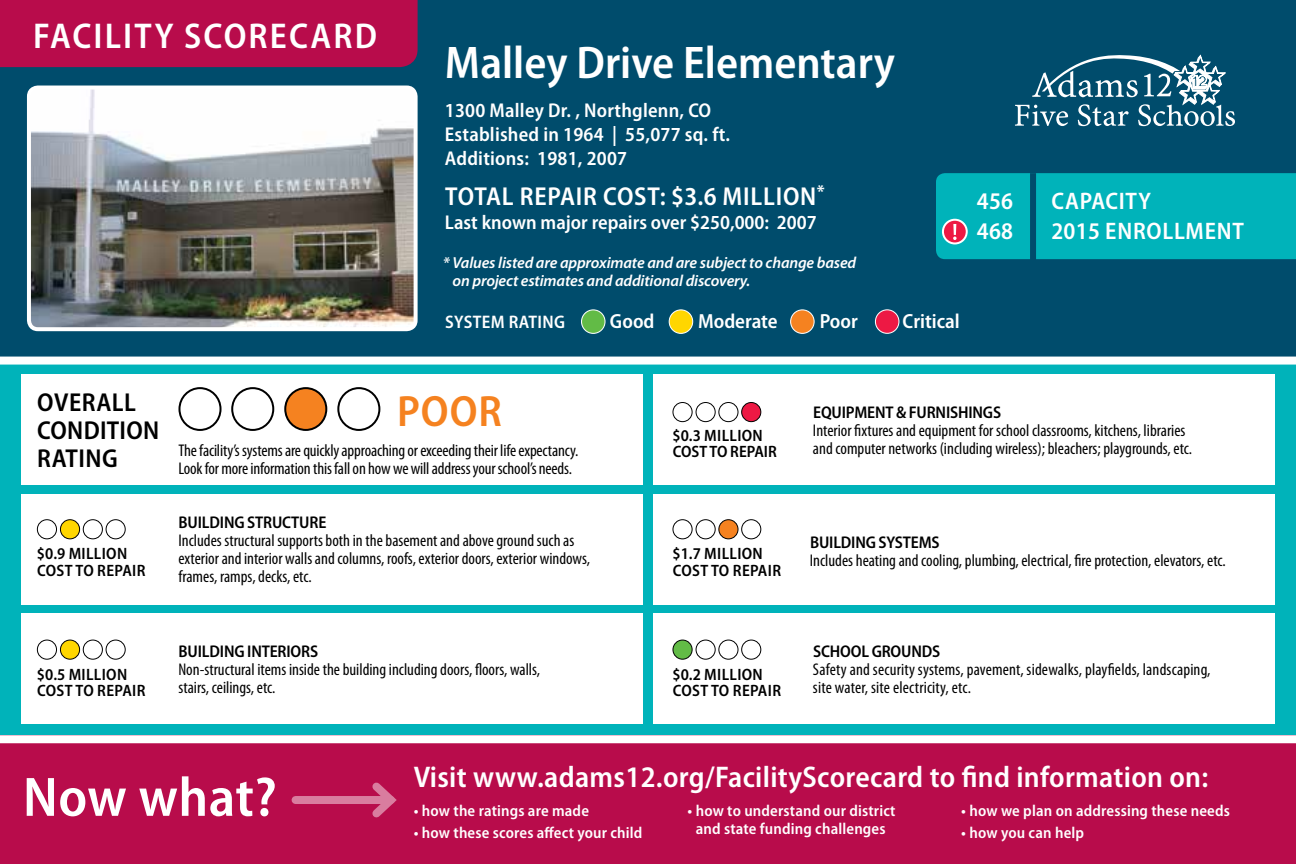
<style>
.page{position:relative;width:1296px;height:864px;background:#fff}
.page>*{position:absolute;margin:0;border:0;box-sizing:border-box;transform-origin:0 0}
.t1{font:600 semi-condensed 56px "Myriad Pro";letter-spacing:.01em;color:#fff}
.t2{font:600 semi-condensed 46px "Myriad Pro";color:#fff}
.t3{font:600 semi-condensed 44px "Myriad Pro";color:#f58220}
.t4{font:600 semi-condensed 36px "Myriad Pro";letter-spacing:.06em;color:#fff}
.t5{font:600 semi-condensed 30px "Myriad Pro";letter-spacing:.01em;color:#fff}
.t6{font:600 semi-condensed 26px "Myriad Pro";letter-spacing:.03em;color:#fff}
.t7{font:600 semi-condensed 26px/28px "Myriad Pro";letter-spacing:.02em;color:#000}
.t8{font:600 semi-condensed 24px "Myriad Pro";letter-spacing:.03em;color:#fff}
.t9{font:600 semi-condensed 20.4px "Myriad Pro";color:#fff}
.t10{font:600 semi-condensed 20px/24px "Myriad Pro";letter-spacing:.01em;color:#fff}
.t11{font:600 semi-condensed 18.2px "Myriad Pro";letter-spacing:.02em;color:#fff}
.t12{font:condensed 17px/18px "Myriad Pro";color:#000}
.t13{font:600 semi-condensed 17px "Myriad Pro";letter-spacing:-.01em;color:#000}
.t14{font:600 semi-condensed 16.4px/16.4px "Myriad Pro";letter-spacing:.02em;color:#000}
.t15{font:600 semi-condensed 16.4px/16.4px "Myriad Pro";color:#000}
.t16{font:600 semi-condensed 16px/18px "Myriad Pro";letter-spacing:.01em;color:#fff;text-align:center}
.t17{font:italic 600 16px/18px "Myriad Pro";letter-spacing:-.01em;color:#fff}
</style>
<div class="page">
<div style="left:0;top:363px;width:1296px;height:373px;background:#00b3ba"></div>
<div style="left:0;top:0;width:1296px;height:363px;background:#004c6c"></div>
<div style="left:0;top:736px;width:1296px;height:128px;background:#b80c4b"></div>
<div style="left:0;top:0;width:418px;height:67px;background:#b80c4b"></div>
<svg style="left:1015px;top:55px;width:220px;height:71px"></svg>
<div style="left:582px;top:310px;width:23px;height:23px;background:#62bb46;border-radius:50%"></div>
<div style="left:581px;top:309px;width:25px;height:25px;border:1px solid #fff;border-radius:50%"></div>
<div style="left:791px;top:310px;width:23px;height:23px;background:#f58220;border-radius:50%"></div>
<div style="left:790px;top:309px;width:25px;height:25px;border:1px solid #fff;border-radius:50%"></div>
<div style="left:669px;top:310px;width:24px;height:23px;background:#ffd600;border-radius:50%"></div>
<div style="left:669px;top:309px;width:24px;height:25px;border:1px solid #fff;border-radius:50%"></div>
<div style="left:875px;top:310px;width:24px;height:23px;background:#ed1944;border-radius:50%"></div>
<div style="left:875px;top:309px;width:24px;height:25px;border:1px solid #fff;border-radius:50%"></div>
<div style="left:654px;top:494px;width:621px;height:110px;background:#fff"></div>
<div style="left:654px;top:614px;width:621px;height:110px;background:#fff"></div>
<div style="left:21px;top:494px;width:621px;height:110px;background:#fff"></div>
<div style="left:21px;top:614px;width:621px;height:110px;background:#fff"></div>
<div style="left:654px;top:374px;width:621px;height:111px;background:#fff"></div>
<div style="left:21px;top:374px;width:621px;height:111px;background:#fff"></div>
<div style="left:0;top:357px;width:1296px;height:8px;background:#fff"></div>
<div style="left:0;top:735px;width:1296px;height:8px;background:#fff"></div>
<div style="left:296px;top:796px;width:95px;height:8px;background:#d97d9f"></div>
<svg style="left:372px;top:782px;width:25px;height:36px"></svg>
<div style="left:673px;top:640px;width:19px;height:19px;background:#62bb46;border-radius:50%"></div>
<div style="left:673px;top:640px;width:20px;height:20px;border:1px solid #000;border-radius:50%"></div>
<div style="left:718px;top:640px;width:20px;height:20px;border:1px solid #000;border-radius:50%"></div>
<div style="left:696px;top:640px;width:20px;height:20px;border:1px solid #000;border-radius:50%"></div>
<div style="left:741px;top:640px;width:20px;height:20px;border:1px solid #000;border-radius:50%"></div>
<div style="left:673px;top:519px;width:20px;height:20px;border:1px solid #000;border-radius:50%"></div>
<div style="left:719px;top:520px;width:19px;height:19px;background:#f58220;border-radius:50%"></div>
<div style="left:718px;top:519px;width:20px;height:20px;border:1px solid #000;border-radius:50%"></div>
<div style="left:696px;top:519px;width:20px;height:20px;border:1px solid #000;border-radius:50%"></div>
<div style="left:741px;top:519px;width:20px;height:20px;border:1px solid #000;border-radius:50%"></div>
<div style="left:673px;top:402px;width:20px;height:20px;border:1px solid #000;border-radius:50%"></div>
<div style="left:718px;top:402px;width:20px;height:20px;border:1px solid #000;border-radius:50%"></div>
<div style="left:696px;top:402px;width:20px;height:20px;border:1px solid #000;border-radius:50%"></div>
<div style="left:742px;top:403px;width:19px;height:19px;background:#ed1944;border-radius:50%"></div>
<div style="left:741px;top:402px;width:20px;height:20px;border:1px solid #000;border-radius:50%"></div>
<div style="left:37px;top:640px;width:20px;height:20px;border:1px solid #000;border-radius:50%"></div>
<div style="left:83px;top:640px;width:20px;height:20px;border:1px solid #000;border-radius:50%"></div>
<div style="left:60px;top:640px;width:20px;height:19px;background:#ffd600;border-radius:50%"></div>
<div style="left:60px;top:640px;width:20px;height:20px;border:1px solid #000;border-radius:50%"></div>
<div style="left:106px;top:640px;width:20px;height:20px;border:1px solid #000;border-radius:50%"></div>
<div style="left:37px;top:519px;width:20px;height:20px;border:1px solid #000;border-radius:50%"></div>
<div style="left:83px;top:519px;width:20px;height:20px;border:1px solid #000;border-radius:50%"></div>
<div style="left:60px;top:520px;width:20px;height:19px;background:#ffd600;border-radius:50%"></div>
<div style="left:60px;top:519px;width:20px;height:20px;border:1px solid #000;border-radius:50%"></div>
<div style="left:106px;top:519px;width:20px;height:20px;border:1px solid #000;border-radius:50%"></div>
<div style="left:178px;top:387px;width:44px;height:44px;border:2px solid #000;border-radius:50%"></div>
<div style="left:285px;top:388px;width:41px;height:42px;background:#f58220;border-radius:50%"></div>
<div style="left:284px;top:387px;width:43px;height:44px;border:2px solid #000;border-radius:50%"></div>
<div style="left:231px;top:387px;width:43px;height:44px;border:2px solid #000;border-radius:50%"></div>
<div style="left:337px;top:387px;width:43px;height:44px;border:2px solid #000;border-radius:50%"></div>
<img style="left:29px;top:88px;width:384px;height:238px">
<div style="left:27px;top:86px;width:391px;height:245px;border:4px solid #fff;border-radius:9px"></div>
<div style="left:936px;top:173px;width:360px;height:86px;background:#00b3ba"></div>
<h3 class="t4" style="left:33px;top:17px;width:345px">FACILITY SCORECARD</h3>
<h2 class="t2" style="left:445px;top:37px;width:452px">Malley Drive Elementary</h2>
<p class="t10" style="left:445px;top:99px;width:287px">1300 Malley Dr. , Northglenn, CO<br>Established in 1964 | 55,077 sq. ft.<br>Additions: 1981, 2007</p>
<h3 class="t6" style="left:445px;top:182px;width:381px">TOTAL REPAIR COST: $3.6 MILLION<sup>*</sup></h3>
<p class="t10" style="left:445px;top:211px;width:373px">Last known major repairs over $250,000: 2007</p>
<p class="t17" style="left:453px;top:254px;width:405px;text-indent:-10px">* Values listed are approximate and are subject to change based on project estimates and additional discovery.</p>
<p class="t11" style="left:445px;top:312px;width:121px">SYSTEM RATING</p>
<p class="t9" style="left:610px;top:310px;width:46px">Good</p>
<p class="t9" style="left:698px;top:310px;width:81px">Moderate</p>
<p class="t9" style="left:820px;top:310px;width:40px">Poor</p>
<p class="t9" style="left:903px;top:310px;width:59px">Critical</p>
<h3 class="t8" style="left:977px;top:187px;width:38px">456</h3>
<h3 class="t8" style="left:1051px;top:187px;width:101px">CAPACITY</h3>
<h3 class="t8" style="left:977px;top:217px;width:38px">468</h3>
<h3 class="t8" style="left:1051px;top:217px;width:194px">2015 ENROLLMENT</h3>
<h3 class="t7" style="left:37px;top:389px;width:124px">OVERALL<br>CONDITION<br>RATING</h3>
<p class="t14" style="left:37px;top:546px;width:110px">$0.9 MILLION<br>COST TO REPAIR</p>
<h3 class="t3" style="left:397px;top:388px;width:106px">POOR</h3>
<p class="t12" style="left:178px;top:442px;width:401px">The facility’s systems are quickly approaching or exceeding their life expectancy.<br>Look for more information this fall on how we will address your school’s needs.</p>
<p class="t15" style="left:673px;top:427px;width:106px">$0.3 MILLION<br>COST TO REPAIR</p>
<p class="t13" style="left:813px;top:403px;width:190px">EQUIPMENT &amp; FURNISHINGS</p>
<p class="t12" style="left:813px;top:422px;width:381px">Interior fixtures and equipment for school classrooms, kitchens, libraries and computer networks (including wireless); bleachers; playgrounds, etc.</p>
<p class="t13" style="left:179px;top:513px;width:149px">BUILDING STRUCTURE</p>
<p class="t12" style="left:178px;top:532px;width:413px">Includes structural supports both in the basement and above ground such as exterior and interior walls and columns, roofs, exterior doors, exterior windows, frames, ramps, decks, etc.</p>
<p class="t13" style="left:810px;top:533px;width:131px">BUILDING SYSTEMS</p>
<p class="t14" style="left:673px;top:546px;width:110px">$1.7 MILLION<br>COST TO REPAIR</p>
<p class="t12" style="left:810px;top:552px;width:417px">Includes heating and cooling, plumbing, electrical, fire protection, elevators, etc.</p>
<p class="t14" style="left:37px;top:666px;width:110px">$0.5 MILLION<br>COST TO REPAIR</p>
<p class="t13" style="left:179px;top:642px;width:141px">BUILDING INTERIORS</p>
<p class="t12" style="left:178px;top:661px;width:363px">Non-structural items inside the building including doors, floors, walls, stairs, ceilings, etc.</p>
<p class="t14" style="left:673px;top:666px;width:110px">$0.2 MILLION<br>COST TO REPAIR</p>
<p class="t13" style="left:813px;top:642px;width:129px">SCHOOL GROUNDS</p>
<p class="t12" style="left:813px;top:661px;width:399px">Safety and security systems, pavement, sidewalks, playfields, landscaping, site water, site electricity, etc.</p>
<h1 class="t1" style="left:23px;top:766px;width:255px">Now what?</h1>
<h3 class="t5" style="left:414px;top:760px;width:796px">Visit www.adams12.org/FacilityScorecard to find information on:</h3>
<p class="t16" style="left:414px;top:802px;width:177px">• how the ratings are made</p>
<p class="t16" style="left:414px;top:824px;width:230px">• how these scores affect your child</p>
<p class="t16" style="left:688px;top:802px;width:210px">• how to understand our district and state funding challenges</p>
<p class="t16" style="left:961px;top:802px;width:270px">• how we plan on addressing these needs</p>
<p class="t16" style="left:961px;top:824px;width:124px">• how you can help</p>
</div>
